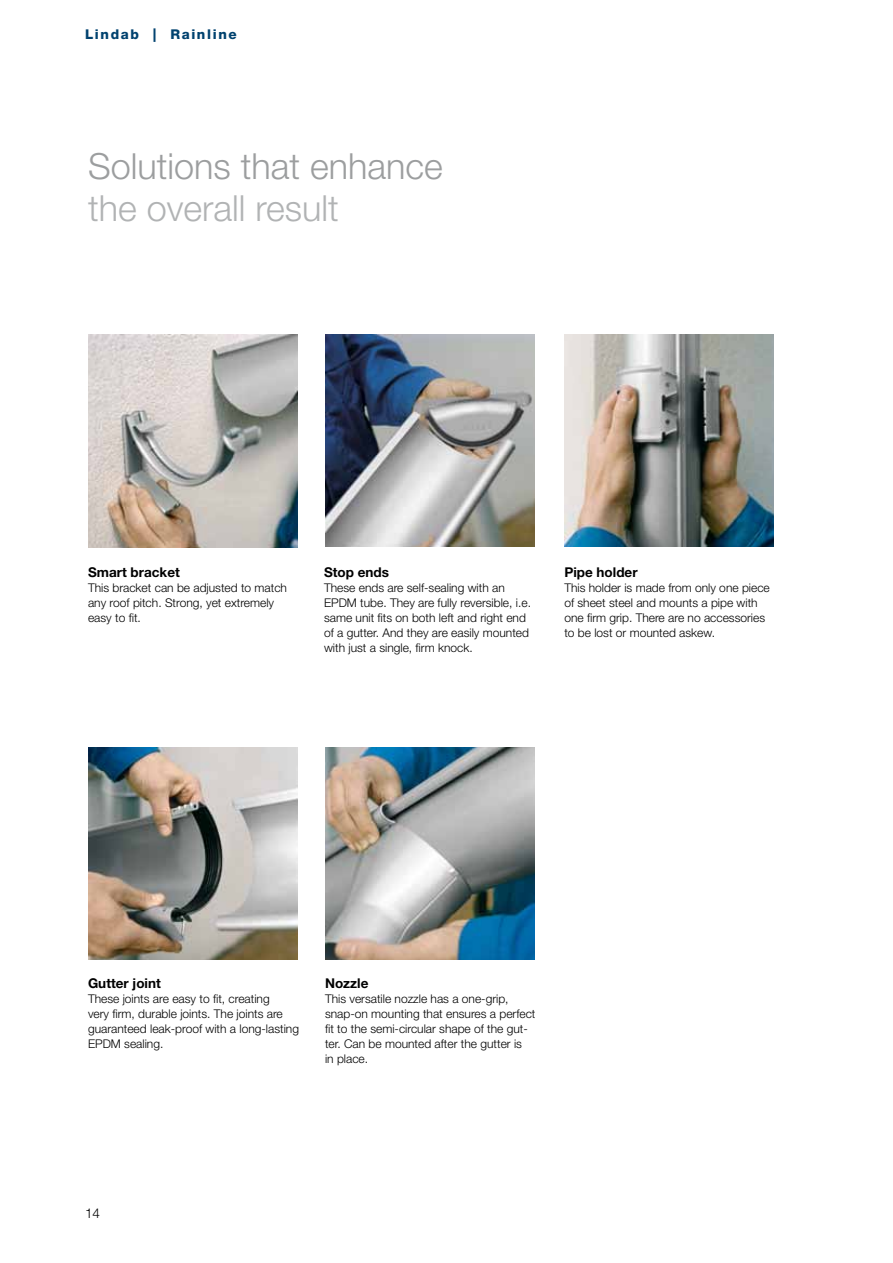
<style>
.page{position:relative;width:893px;height:1263px;background:#fff}
.page>*{position:absolute;margin:0;border:0;box-sizing:border-box;transform-origin:0 0}
.t1{font:300 36px "Helvetica Neue LT Pro";color:#9c9e9f}
.t2{font:300 36px "Helvetica Neue LT Pro";color:#b1b3b4}
.t3{font:700 13.5px "Helvetica Neue LT Pro";color:#000}
.t4{font:800 13.5px "Helvetica Neue LT Pro";letter-spacing:.12em;color:#00426f}
.t5{font:300 13.5px "Helvetica Neue LT Pro";color:#000}
.t6{font:300 12px/15px "Helvetica Neue LT Pro";color:#000}
</style>
<div class="page">
<img style="left:88px;top:335px;width:209px;height:212px">
<img style="left:325px;top:334px;width:209px;height:212px">
<img style="left:565px;top:334px;width:209px;height:212px">
<img style="left:88px;top:747px;width:210px;height:213px">
<img style="left:325px;top:747px;width:210px;height:213px">
<p class="t4" style="left:85px;top:27px;width:153px">Lindab | Rainline</p>
<h1 class="t1" style="left:88px;top:144px;width:356px">Solutions that enhance</h1>
<h1 class="t2" style="left:88px;top:186px;width:252px">the overall result</h1>
<p class="t3" style="left:88px;top:563px;width:93px">Smart bracket</p>
<p class="t6" style="left:88px;top:580px;width:200px">This bracket can be adjusted to match any roof pitch. Strong, yet extremely easy to fit.</p>
<p class="t3" style="left:324px;top:563px;width:67px">Stop ends</p>
<p class="t6" style="left:324px;top:580px;width:208px">These ends are self-sealing with an EPDM tube. They are fully reversible, i.e. same unit fits on both left and right end of a gutter. And they are easily mounted with just a single, firm knock.</p>
<p class="t3" style="left:564px;top:563px;width:75px">Pipe holder</p>
<p class="t6" style="left:564px;top:580px;width:207px">This holder is made from only one piece of sheet steel and mounts a pipe with one firm grip. There are no accessories to be lost or mounted askew.</p>
<p class="t3" style="left:88px;top:974px;width:74px">Gutter joint</p>
<p class="t6" style="left:88px;top:991px;width:212px">These joints are easy to fit, creating<br>very firm, durable joints. The joints are guaranteed leak-proof with a long-lasting EPDM sealing.</p>
<p class="t3" style="left:325px;top:974px;width:45px">Nozzle</p>
<p class="t6" style="left:325px;top:991px;width:212px">This versatile nozzle has a one-grip, snap-on mounting that ensures a perfect fit to the semi-circular shape of the gut&shy;ter. Can be mounted after the gutter is<br>in place.</p>
<p class="t5" style="left:85px;top:1205px;width:17px">14</p>
</div>
